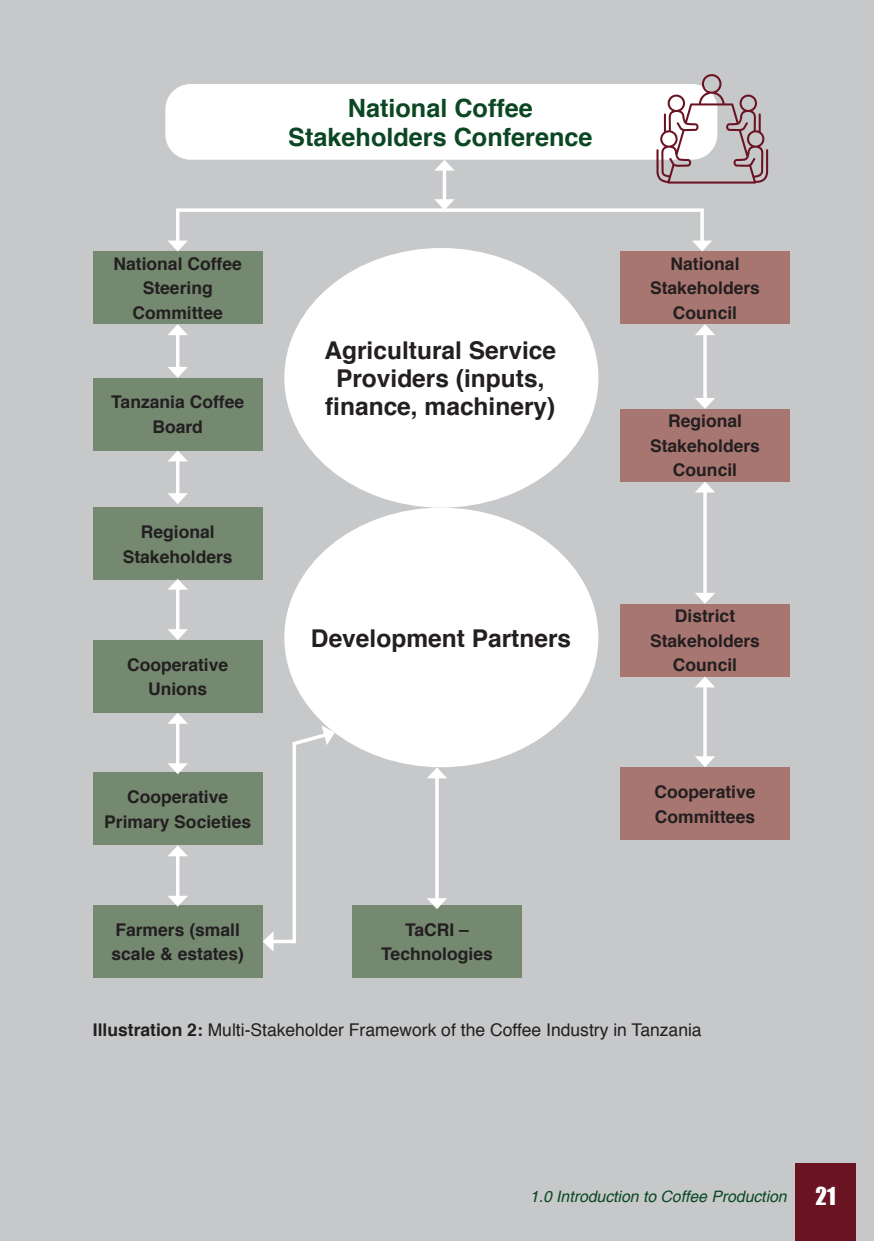
<style>
.page{position:relative;width:874px;height:1241px;background:#fff}
.page>*{position:absolute;margin:0;border:0;box-sizing:border-box;transform-origin:0 0}
.t1{font:700 25.2px/29.4px "Helvetica";color:#0a4722;text-align:center}
.t2{font:700 24.5px/28px "Helvetica";color:#231f20;text-align:center}
.t3{font:22.75px "Impact";color:#fff}
.t4{font:700 17.5px/24.5px "Helvetica";color:#231f20;text-align:center}
.t5{font:17.5px "Helvetica";color:#231f20}
.t6{font:italic 15.75px "Helvetica";color:#0a4722}
.s1{font-weight:700}
</style>
<div class="page">
<div style="left:0;top:0;width:873px;height:1240px;background:#c7c8ca"></div>
<div style="left:794px;top:1162px;width:61px;height:78px;background:#6a1322"></div>
<div style="left:165px;top:84px;width:552px;height:76px;background:#fff;border-radius:25px"></div>
<div style="left:284px;top:248px;width:314px;height:259px;background:#fff;border-radius:50%"></div>
<div style="left:284px;top:507px;width:314px;height:260px;background:#fff;border-radius:50%"></div>
<svg style="left:656px;top:74px;width:111px;height:109px"></svg>
<div style="left:620px;top:251px;width:169px;height:73px;background:#a87671"></div>
<div style="left:620px;top:409px;width:169px;height:72px;background:#a87671"></div>
<div style="left:620px;top:603px;width:169px;height:73px;background:#a87671"></div>
<div style="left:620px;top:767px;width:169px;height:73px;background:#a87671"></div>
<div style="left:93px;top:251px;width:169px;height:73px;background:#758971"></div>
<div style="left:93px;top:378px;width:169px;height:72px;background:#758971"></div>
<div style="left:93px;top:507px;width:169px;height:73px;background:#758971"></div>
<div style="left:93px;top:640px;width:169px;height:72px;background:#758971"></div>
<div style="left:93px;top:772px;width:169px;height:73px;background:#758971"></div>
<div style="left:93px;top:905px;width:169px;height:72px;background:#758971"></div>
<div style="left:352px;top:905px;width:169px;height:72px;background:#758971"></div>
<svg style="left:442px;top:171px;width:4px;height:28px"></svg>
<svg style="left:434px;top:160px;width:20px;height:11px"></svg>
<svg style="left:434px;top:199px;width:20px;height:9px"></svg>
<hr style="left:176px;top:332px;width:3px;height:38px;background:#fff">
<svg style="left:168px;top:324px;width:20px;height:11px"></svg>
<svg style="left:168px;top:367px;width:20px;height:11px"></svg>
<hr style="left:176px;top:458px;width:3px;height:38px;background:#fff">
<svg style="left:167px;top:450px;width:21px;height:11px"></svg>
<svg style="left:168px;top:493px;width:20px;height:11px"></svg>
<hr style="left:176px;top:586px;width:3px;height:46px;background:#fff">
<svg style="left:168px;top:579px;width:19px;height:10px"></svg>
<svg style="left:168px;top:629px;width:20px;height:11px"></svg>
<hr style="left:176px;top:720px;width:3px;height:46px;background:#fff">
<svg style="left:167px;top:712px;width:21px;height:11px"></svg>
<svg style="left:168px;top:763px;width:20px;height:11px"></svg>
<hr style="left:176px;top:853px;width:3px;height:45px;background:#fff">
<svg style="left:168px;top:845px;width:20px;height:11px"></svg>
<svg style="left:168px;top:895px;width:20px;height:11px"></svg>
<hr style="left:435px;top:775px;width:3px;height:126px;background:#fff">
<svg style="left:427px;top:767px;width:20px;height:11px"></svg>
<svg style="left:427px;top:898px;width:20px;height:11px"></svg>
<hr style="left:703px;top:332px;width:3px;height:69px;background:#fff">
<svg style="left:695px;top:324px;width:19px;height:11px"></svg>
<svg style="left:695px;top:398px;width:19px;height:11px"></svg>
<hr style="left:703px;top:489px;width:3px;height:107px;background:#fff">
<svg style="left:694px;top:481px;width:20px;height:11px"></svg>
<svg style="left:695px;top:592px;width:19px;height:11px"></svg>
<hr style="left:703px;top:684px;width:3px;height:75px;background:#fff">
<svg style="left:694px;top:676px;width:20px;height:11px"></svg>
<svg style="left:695px;top:756px;width:19px;height:11px"></svg>
<div style="left:176px;top:208px;width:527px;height:37px;border:4px solid #fff"></div>
<svg style="left:168px;top:240px;width:20px;height:11px"></svg>
<svg style="left:691px;top:240px;width:21px;height:11px"></svg>
<svg style="left:262px;top:726px;width:72px;height:225px"></svg>
<h1 class="t1" style="left:288px;top:93px;width:305px">National Coffee<br>Stakeholders Conference</h1>
<p class="t4" style="left:113px;top:252px;width:130px">National Coffee<br>Steering<br>Committee</p>
<p class="t4" style="left:111px;top:390px;width:134px">Tanzania Coffee<br>Board</p>
<p class="t4" style="left:123px;top:520px;width:111px">Regional<br>Stakeholders</p>
<p class="t4" style="left:127px;top:652px;width:103px">Cooperative<br>Unions</p>
<p class="t4" style="left:104px;top:785px;width:148px">Cooperative<br>Primary Societies</p>
<h2 class="t2" style="left:324px;top:336px;width:233px">Agricultural Service<br>Providers (inputs, finance, machinery)</h2>
<h2 class="t2" style="left:311px;top:624px;width:262px">Development Partners</h2>
<p class="t4" style="left:111px;top:917px;width:134px;text-align:left">Farmers (small scale &amp; estates)</p>
<p class="t4" style="left:381px;top:917px;width:113px">TaCRI –<br>Technologies</p>
<p class="t4" style="left:649px;top:252px;width:111px">National<br>Stakeholders<br>Council</p>
<p class="t4" style="left:649px;top:409px;width:111px">Regional<br>Stakeholders<br>Council</p>
<p class="t4" style="left:649px;top:604px;width:111px">District<br>Stakeholders<br>Council</p>
<p class="t4" style="left:654px;top:779px;width:103px;text-align:left">Cooperative<br>Committees</p>
<p class="t5" style="left:93px;top:1016px;width:610px"><span class="s1">Illustration 2:</span> Multi-Stakeholder Framework of the Coffee Industry in Tanzania</p>
<p class="t6" style="left:529px;top:1187px;width:258px">1.0 Introduction to Coffee Production</p>
<h3 class="t3" style="left:815px;top:1178px;width:22px">21</h3>
</div>
